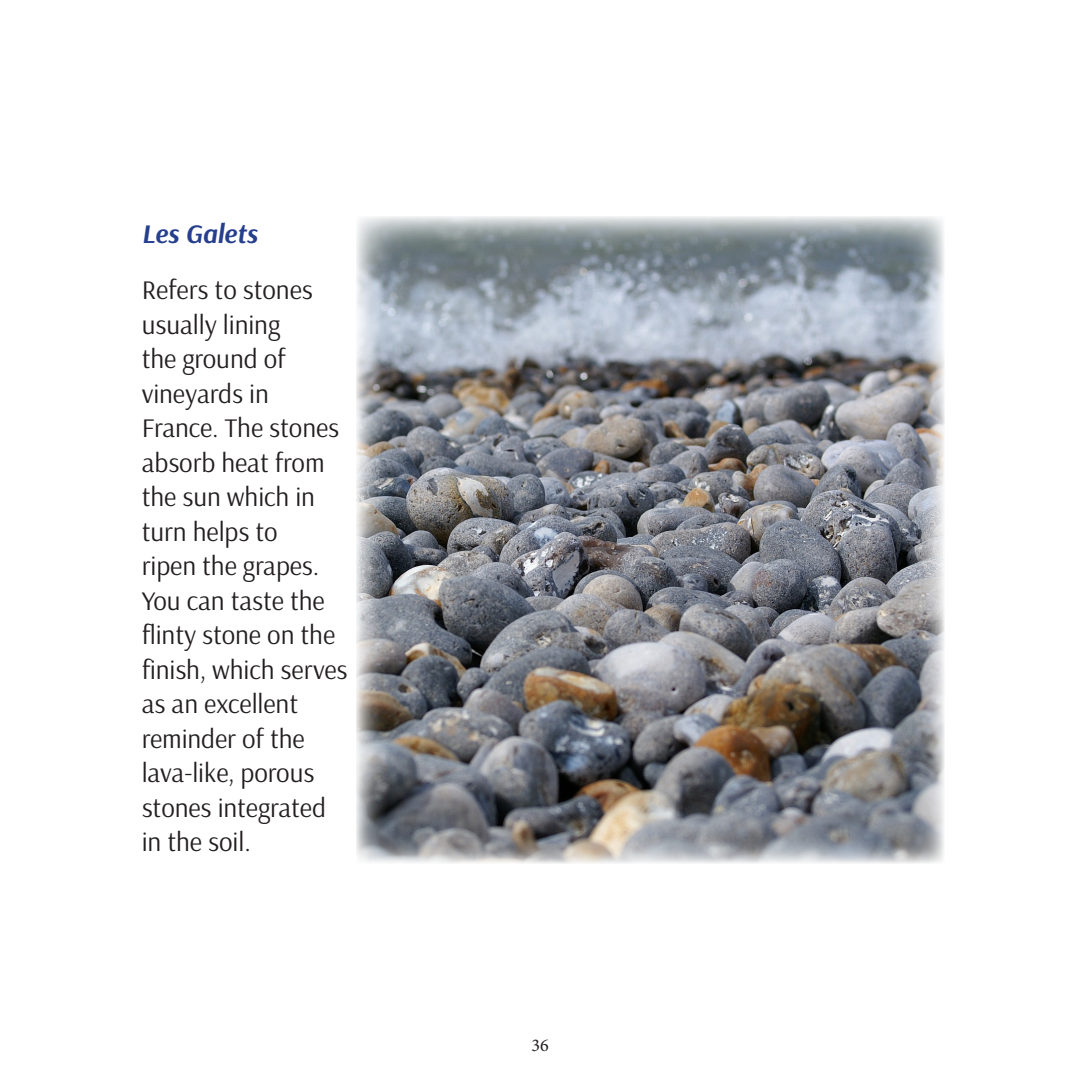
<style>
.page{position:relative;width:1080px;height:1080px;background:#fff}
.page>*{position:absolute;margin:0;border:0;box-sizing:border-box;transform-origin:0 0}
.Body_Text{font:27px/34.5px "Arsenal";letter-spacing:-.005em;color:#231f20}
.Heading_5{font:italic 700 27px "Arsenal";color:#253f8e}
.t1{font:18px "Minion Pro";color:#231f20}
</style>
<div class="page">
<img style="left:356px;top:216px;width:589px;height:648px">
<p class="Heading_5" style="left:142px;top:217px;width:117px">Les Galets</p>
<p class="Body_Text" style="left:142px;top:273px;width:199px">Refers to stones usually lining<br>the ground of vineyards in<br>France. The stones absorb heat from the sun which in turn helps to</p>
<p class="Body_Text" style="left:142px;top:549px;width:207px">ripen the grapes.<br>You can taste the flinty stone on the finish, which serves as an excellent</p>
<p class="Body_Text" style="left:142px;top:721px;width:186px">reminder of the lava-like, porous stones integrated in the soil.</p>
<p class="t1" style="left:531px;top:1033px;width:19px">36</p>
</div>
